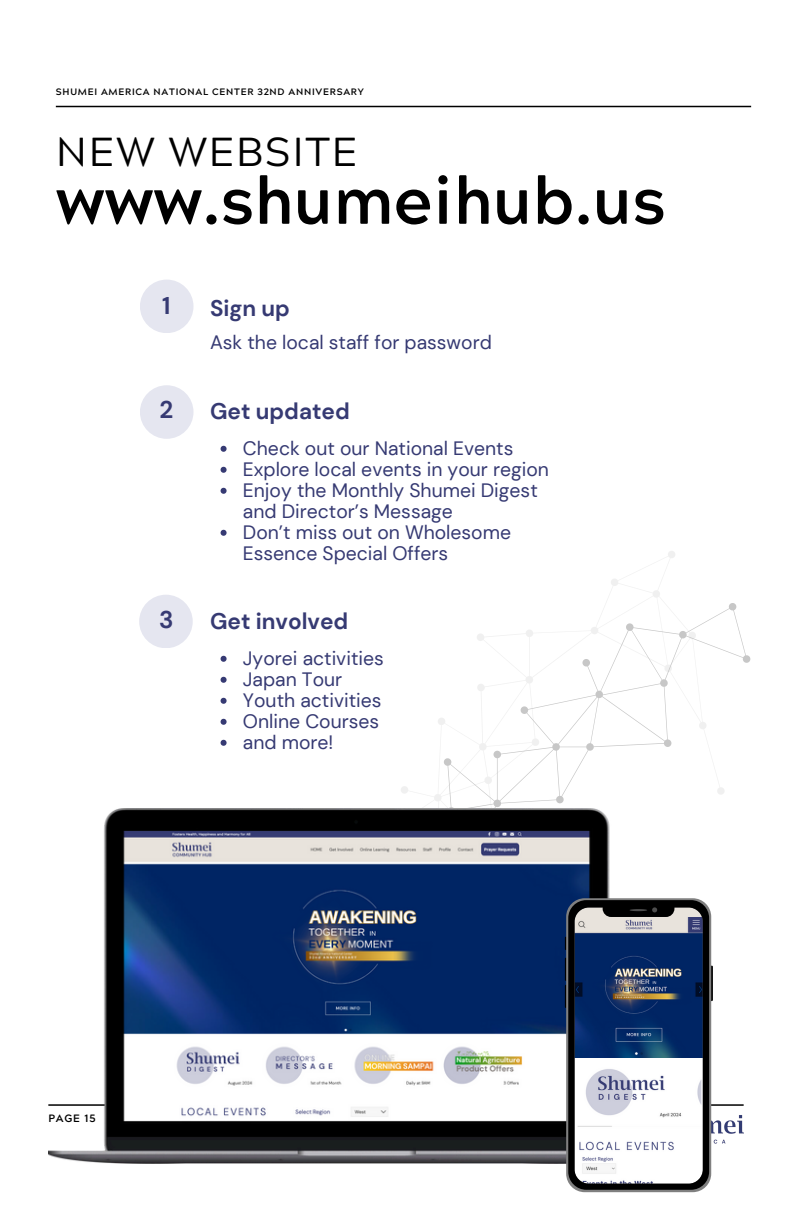
<style>
.page{position:relative;width:792px;height:1224px;background:#fff}
.page>*{position:absolute;margin:0;border:0;box-sizing:border-box;transform-origin:0 0}
.t1{font:700 65.8px "Acherus Grotesque";color:#000}
.t2{font:40.4px "Acherus Grotesque";letter-spacing:.04em;color:#000}
.t3{font:700 24.2px "DM Sans";color:#363a73}
.t4{font:700 22.6px "DM Sans";color:#363a73}
.t5{font:19.4px/21px "DM Sans";color:#363a73}
.t6{font:700 10.6px "Acherus Grotesque";letter-spacing:.08em;color:#000}
.t7{font:700 9.4px "Acherus Grotesque";letter-spacing:.08em;color:#000}
</style>
<div class="page">
<hr style="left:48px;top:1104px;width:696px;height:2px;background:#000">
<svg style="left:401px;top:603px;width:349px;height:363px"></svg>
<hr style="left:56px;top:106px;width:695px;height:1px;background:#000">
<div style="left:140px;top:280px;width:54px;height:53px;background:#e5e6f0;border-radius:50%"></div>
<div style="left:140px;top:385px;width:54px;height:54px;background:#e5e6f0;border-radius:50%"></div>
<div style="left:139px;top:595px;width:54px;height:53px;background:#e5e6f0;border-radius:50%"></div>
<img style="left:48px;top:808px;width:618px;height:356px">
<svg style="left:221px;top:446px;width:6px;height:6px"></svg>
<svg style="left:221px;top:467px;width:6px;height:6px"></svg>
<svg style="left:221px;top:488px;width:6px;height:6px"></svg>
<svg style="left:221px;top:530px;width:6px;height:6px"></svg>
<svg style="left:221px;top:656px;width:6px;height:6px"></svg>
<svg style="left:221px;top:677px;width:6px;height:6px"></svg>
<svg style="left:221px;top:698px;width:6px;height:6px"></svg>
<svg style="left:221px;top:719px;width:6px;height:6px"></svg>
<svg style="left:221px;top:740px;width:6px;height:6px"></svg>
<img style="left:711px;top:1113px;width:32px;height:32px">
<svg style="left:565px;top:937px;width:1px;height:13px"></svg>
<hr style="left:565px;top:958px;width:2px;height:23px;background:#000">
<hr style="left:565px;top:985px;width:2px;height:23px;background:#000">
<hr style="left:711px;top:966px;width:2px;height:35px;background:#000">
<svg style="left:566px;top:898px;width:145px;height:294px;background:#848587"></svg>
<svg style="left:568px;top:900px;width:141px;height:290px"></svg>
<svg style="left:630px;top:907px;width:27px;height:5px"></svg>
<h1 class="t7" style="left:56px;top:88px;width:310px">SHUMEI AMERICA NATIONAL CENTER 32ND ANNIVERSARY</h1>
<h2 class="t2" style="left:56px;top:136px;width:303px">NEW WEBSITE</h2>
<p class="t1" style="left:56px;top:174px;width:612px">www.shumeihub.us</p>
<h3 class="t3" style="left:162px;top:290px;width:10px">1</h3>
<h4 class="t4" style="left:210px;top:293px;width:81px">Sign up</h4>
<p class="t3" style="left:159px;top:394px;width:15px">2</p>
<p class="t3" style="left:159px;top:604px;width:16px">3</p>
<h3 class="t5" style="left:210px;top:332px;width:283px">Ask the local staff for password</h3>
<p class="t4" style="left:210px;top:397px;width:141px">Get updated</p>
<p class="t5" style="left:243px;top:438px;width:272px">Check out our National Events</p>
<p class="t5" style="left:243px;top:459px;width:308px">Explore local events in your region</p>
<p class="t5" style="left:243px;top:480px;width:296px">Enjoy the Monthly Shumei Digest and Director’s Message</p>
<p class="t5" style="left:243px;top:522px;width:270px">Don’t miss out on Wholesome<br>Essence Special Offers</p>
<p class="t4" style="left:210px;top:607px;width:140px">Get involved</p>
<h3 class="t5" style="left:243px;top:648px;width:142px">Jyorei activities</h3>
<p class="t5" style="left:243px;top:669px;width:101px">Japan Tour</p>
<p class="t5" style="left:243px;top:690px;width:140px">Youth activities</p>
<p class="t5" style="left:243px;top:711px;width:138px">Online Courses</p>
<p class="t5" style="left:243px;top:732px;width:92px">and more!</p>
<p class="t6" style="left:48px;top:1114px;width:49px">PAGE 15</p>
</div>
